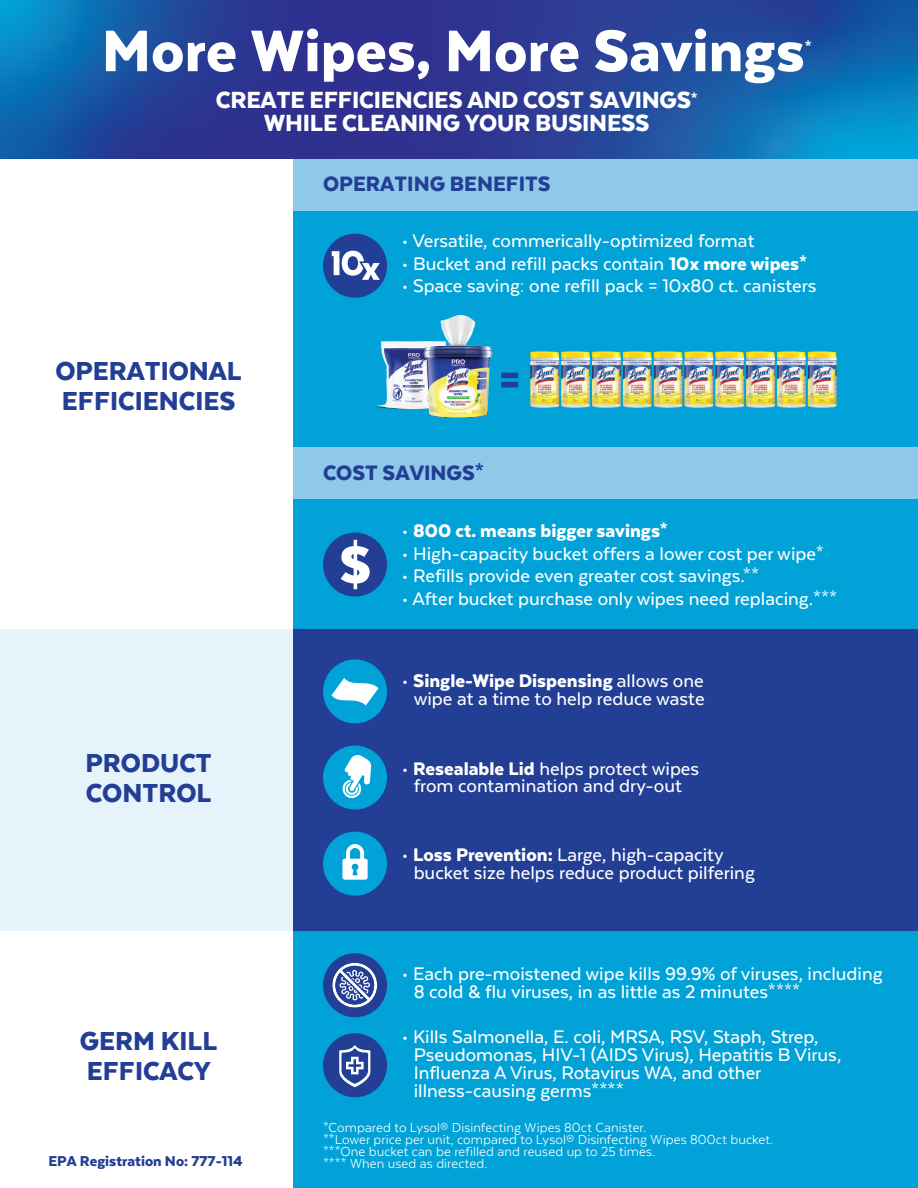
<style>
.page{position:relative;width:918px;height:1188px;background:#fff}
.page>*{position:absolute;margin:0;border:0;box-sizing:border-box;transform-origin:0 0}
.t1{font:900 67.5px "Texta";color:#fff}
.t2{font:900 30px/30px "Texta";color:#223e95}
.t3{font:900 27px/22.5px "Texta";letter-spacing:-.01em;color:#fff;text-align:center}
.t4{font:900 24px "Texta";color:#223e95}
.t5{font:500 21px/18px "Texta";color:#fff}
.t6{font:900 21px "Texta";color:#fff}
.t7{font:900 18px "Texta";color:#fff}
.t8{font:900 16.5px "Texta";color:#223e95}
.t9{font:15px/12px "Texta";letter-spacing:.005em;color:#fff}
.s1{font-size:18px}
.s2{font-weight:900}
.s3{font-weight:500}
</style>
<div class="page">
<svg style="left:0;top:0;width:918px;height:159px;background:#214b9e"></svg>
<div style="left:293px;top:890px;width:625px;height:298px;background:#00a2d7"></div>
<div style="left:293px;top:159px;width:625px;height:481px;background:#00a2d7"></div>
<div style="left:293px;top:159px;width:625px;height:51px;background:#8fc9ea"></div>
<div style="left:293px;top:448px;width:625px;height:51px;background:#8fc9ea"></div>
<svg style="left:501px;top:373px;width:17px;height:14px"></svg>
<img style="left:376px;top:342px;width:44px;height:68px">
<img style="left:420px;top:316px;width:73px;height:102px">
<img style="left:530px;top:351px;width:29px;height:57px">
<img style="left:561px;top:351px;width:29px;height:57px">
<img style="left:592px;top:351px;width:121px;height:57px">
<img style="left:715px;top:351px;width:29px;height:57px">
<img style="left:746px;top:351px;width:91px;height:57px">
<div style="left:0;top:629px;width:560px;height:301px;background:#e6f3fa"></div>
<div style="left:293px;top:629px;width:625px;height:301px;background:#223e95"></div>
<div style="left:323px;top:659px;width:64px;height:64px;background:#00a2d7;border-radius:50%"></div>
<svg style="left:332px;top:678px;width:46px;height:28px"></svg>
<div style="left:323px;top:832px;width:64px;height:64px;background:#00a2d7;border-radius:50%"></div>
<svg style="left:342px;top:844px;width:26px;height:36px"></svg>
<div style="left:323px;top:746px;width:64px;height:64px;background:#00a2d7;border-radius:50%"></div>
<svg style="left:342px;top:755px;width:30px;height:44px"></svg>
<div style="left:323px;top:953px;width:64px;height:64px;background:#223e95;border-radius:50%"></div>
<svg style="left:331px;top:961px;width:47px;height:48px"></svg>
<div style="left:323px;top:1033px;width:64px;height:64px;background:#223e95;border-radius:50%"></div>
<svg style="left:339px;top:1045px;width:31px;height:42px"></svg>
<div style="left:323px;top:234px;width:64px;height:64px;background:#223e95;border-radius:50%"></div>
<svg style="left:332px;top:251px;width:48px;height:29px"></svg>
<div style="left:323px;top:533px;width:64px;height:64px;background:#223e95;border-radius:50%"></div>
<svg style="left:341px;top:540px;width:29px;height:49px"></svg>
<h1 class="t1" style="left:102px;top:16px;width:705px">More Wipes, More Savings</h1>
<p class="t7" style="left:805px;top:38px;width:8px">*</p>
<p class="t3" style="left:216px;top:89px;width:483px">CREATE EFFICIENCIES AND COST SAVINGS<span class="s1">*<br></span>WHILE CLEANING YOUR BUSINESS</p>
<p class="t4" style="left:323px;top:171px;width:229px">OPERATING BENEFITS</p>
<h2 class="t2" style="left:55px;top:356px;width:188px">OPERATIONAL<br>EFFICIENCIES</h2>
<h2 class="t2" style="left:86px;top:748px;width:128px">PRODUCT<br>CONTROL</h2>
<h2 class="t2" style="left:80px;top:1026px;width:139px">GERM KILL<br>EFFICACY</h2>
<p class="t8" style="left:48px;top:1152px;width:196px">EPA Registration No: 777-114</p>
<p class="t5" style="left:402px;top:232px;width:354px">• Versatile, commerically-optimized format</p>
<p class="t5" style="left:402px;top:254px;width:407px">• Bucket and refill packs contain <span class="s2">10x more wipes*</span></p>
<p class="t5" style="left:402px;top:276px;width:416px">• Space saving: one refill pack = 10x80 ct. canisters</p>
<p class="t4" style="left:323px;top:460px;width:163px">COST SAVINGS*</p>
<p class="t6" style="left:402px;top:520px;width:267px"><span class="s3">•</span> 800 ct. means bigger savings*</p>
<p class="t5" style="left:402px;top:544px;width:423px">• High-capacity bucket offers a lower cost per wipe*</p>
<p class="t5" style="left:402px;top:567px;width:359px">• Refills provide even greater cost savings.**</p>
<p class="t5" style="left:402px;top:589px;width:437px">• After bucket purchase only wipes need replacing.***</p>
<p class="t5" style="left:402px;top:671px;width:304px;text-align:center">• <span class="s2">Single-Wipe Dispensing</span> allows one wipe at a time to help reduce waste</p>
<p class="t5" style="left:402px;top:759px;width:299px;text-align:center">• <span class="s2">Resealable Lid</span> helps protect wipes from contamination and dry-out</p>
<p class="t5" style="left:414px;top:845px;width:343px;text-indent:-12px">• <span class="s2">Loss Prevention:</span> Large, high-capacity bucket size helps reduce product pilfering</p>
<p class="t5" style="left:414px;top:965px;width:470px;text-indent:-12px">• Each pre-moistened wipe kills 99.9% of viruses, including<br>8 cold &amp; flu viruses, in as little as 2 minutes****</p>
<p class="t5" style="left:414px;top:1028px;width:429px;text-indent:-12px">• Kills Salmonella, E. coli, MRSA, RSV, Staph, Strep, Pseudomonas, HIV-1 (AIDS Virus), Hepatitis B Virus, Influenza A Virus, Rotavirus WA, and other illness-causing germs****</p>
<p class="t9" style="left:323px;top:1121px;width:452px">*Compared to Lysol® Disinfecting Wipes 80ct Canister.<br>**Lower price per unit, compared to Lysol® Disinfecting Wipes 800ct bucket. ***One bucket can be refilled and reused up to 25 times.<br>**** When used as directed.</p>
</div>
